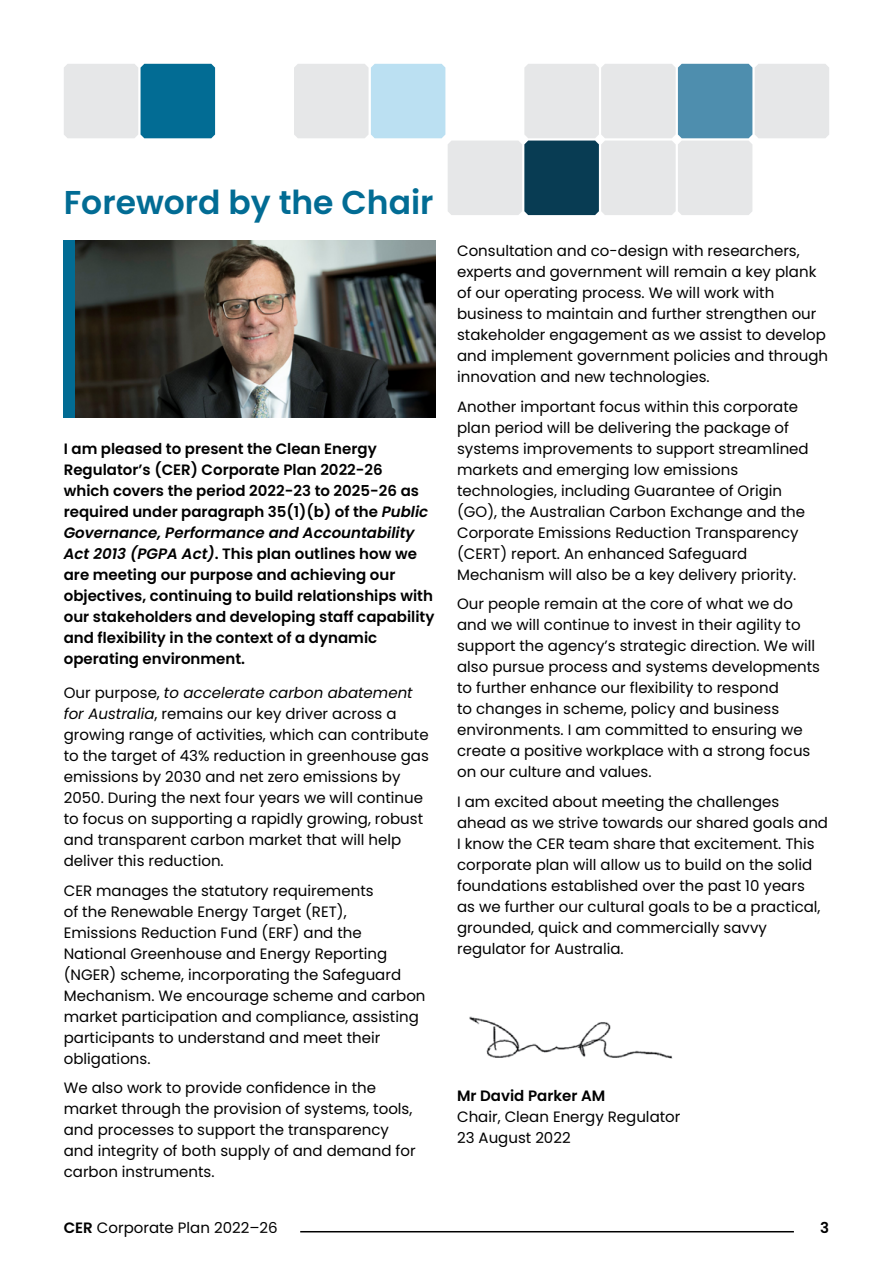
<style>
.page{position:relative;width:893px;height:1263px;background:#fff}
.page>*{position:absolute;margin:0;border:0;box-sizing:border-box;transform-origin:0 0}
.t1{font:600 33px "Poppins";color:#026c94}
.t2{font:15px/21px "Poppins";color:#000}
.t3{font:600 15px/21px "Poppins";color:#000}
.s1{font-style:italic}
.s2{font-weight:600}
</style>
<div class="page">
<hr style="left:300px;top:1231px;width:494px;height:1px;background:#000">
<svg style="left:64px;top:64px;width:151px;height:74px;background:#76abbf"></svg>
<svg style="left:294px;top:64px;width:535px;height:151px"></svg>
<img style="left:75px;top:240px;width:361px;height:177px">
<div style="left:64px;top:240px;width:11px;height:177px;background:#026c94"></div>
<img style="left:469px;top:1016px;width:204px;height:43px">
<h1 class="t1" style="left:64px;top:183px;width:371px">Foreword by the Chair</h1>
<p class="t3" style="left:64px;top:439px;width:372px">I am pleased to present the Clean Energy Regulator’s (CER) Corporate Plan 2022-26<br>which covers the period 2022-23 to 2025-26 as required under paragraph 35(1)(b) of the <span class="s1">Public Governance, Performance and Accountability Act 2013 (PGPA Act)</span>. This plan outlines how we are meeting our purpose and achieving our objectives, continuing to build relationships with our stakeholders and developing staff capability and flexibility in the context of a dynamic operating environment.</p>
<p class="t2" style="left:64px;top:682px;width:367px">Our purpose, <span class="s1">to accelerate carbon abatement for Australia</span>, remains our key driver across a growing range of activities, which can contribute to the target of 43% reduction in greenhouse gas emissions by 2030 and net zero emissions by 2050. During the next four years we will continue to focus on supporting a rapidly growing, robust and transparent carbon market that will help deliver this reduction.</p>
<p class="t2" style="left:64px;top:880px;width:363px">CER manages the statutory requirements<br>of the Renewable Energy Target (RET),<br>Emissions Reduction Fund (ERF) and the National Greenhouse and Energy Reporting (NGER) scheme, incorporating the Safeguard Mechanism. We encourage scheme and carbon market participation and compliance, assisting participants to understand and meet their obligations.</p>
<p class="t2" style="left:64px;top:1077px;width:353px">We also work to provide confidence in the market through the provision of systems, tools, and processes to support the transparency and integrity of both supply of and demand for carbon instruments.</p>
<p class="t2" style="left:457px;top:240px;width:372px">Consultation and co-design with researchers, experts and government will remain a key plank of our operating process. We will work with business to maintain and further strengthen our stakeholder engagement as we assist to develop and implement government policies and through innovation and new technologies.</p>
<p class="t2" style="left:457px;top:396px;width:353px">Another important focus within this corporate plan period will be delivering the package of systems improvements to support streamlined markets and emerging low emissions technologies, including Guarantee of Origin (GO), the Australian Carbon Exchange and the Corporate Emissions Reduction Transparency (CERT) report. An enhanced Safeguard Mechanism will also be a key delivery priority.</p>
<p class="t2" style="left:457px;top:593px;width:365px">Our people remain at the core of what we do and we will continue to invest in their agility to support the agency’s strategic direction. We will also pursue process and systems developments to further enhance our flexibility to respond<br>to changes in scheme, policy and business environments. I am committed to ensuring we create a positive workplace with a strong focus on our culture and values.</p>
<p class="t2" style="left:457px;top:791px;width:372px">I am excited about meeting the challenges ahead as we strive towards our shared goals and I know the CER team share that excitement. This corporate plan will allow us to build on the solid foundations established over the past 10 years<br>as we further our cultural goals to be a practical, grounded, quick and commercially savvy regulator for Australia.</p>
<p class="t3" style="left:457px;top:1085px;width:150px">Mr David Parker AM</p>
<p class="t2" style="left:457px;top:1106px;width:225px">Chair, Clean Energy Regulator<br>23 August 2022</p>
<p class="t2" style="left:64px;top:1217px;width:215px"><span class="s2">CER</span> Corporate Plan 2022–26</p>
<p class="t3" style="left:820px;top:1217px;width:10px">3</p>
</div>
